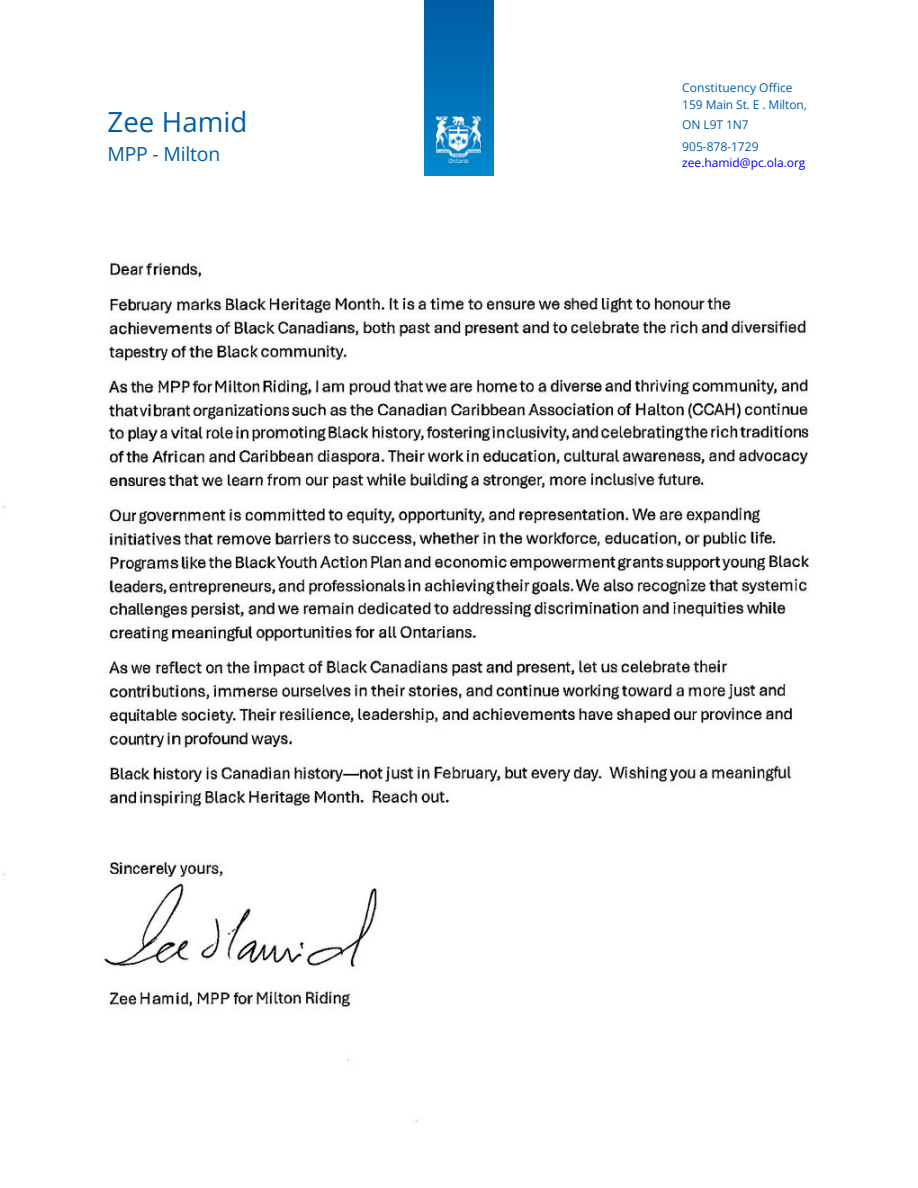
<style>
.page{position:relative;width:918px;height:1188px;background:#fff}
.page>*{position:absolute;margin:0;border:0;box-sizing:border-box;transform-origin:0 0}
.t1{font:27.75px "Open Sans";letter-spacing:.005em;color:#005da4}
.t2{font:19.5px "Open Sans";letter-spacing:-.01em;color:#005da4}
.t3{font:12px/20.1px "Open Sans";color:#005da4}
.t4{font:12px "Open Sans";letter-spacing:-.005em;color:#00f}
</style>
<div class="page">
<img style="left:3px;top:161px;width:806px;height:961px">
<img style="left:424px;top:0;width:70px;height:175px">
<img style="left:437px;top:117px;width:44px;height:46px">
<p class="t1" style="left:107px;top:102px;width:142px">Zee Hamid</p>
<p class="t2" style="left:107px;top:140px;width:114px">MPP - Milton</p>
<p class="t3" style="left:682px;top:78px;width:112px">Constituency Office</p>
<p class="t3" style="left:682px;top:94px;width:126px">159 Main St. E . Milton,<br>ON L9T 1N7</p>
<h1 class="t3" style="left:682px;top:136px;width:78px">905-878-1729</h1>
<p class="t4" style="left:682px;top:155px;width:125px">zee.hamid@pc.ola.org</p>
</div>
